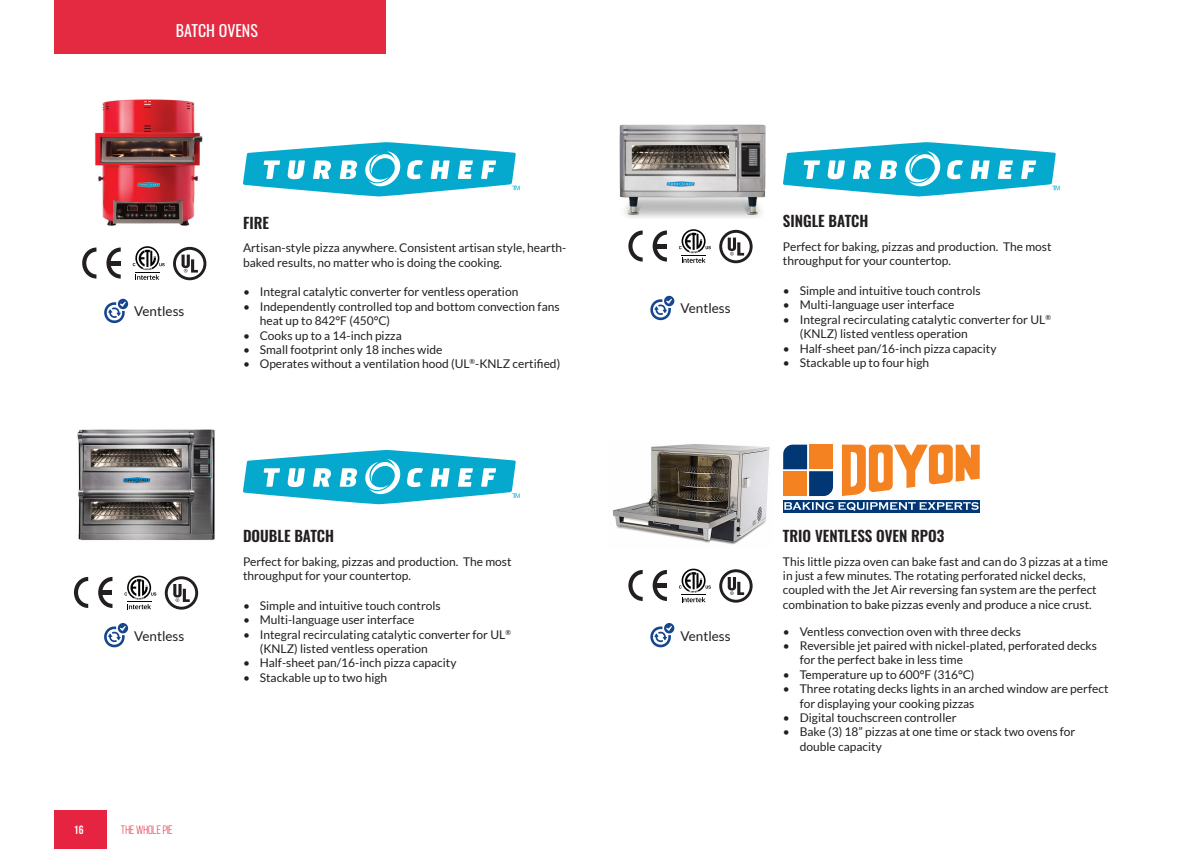
<style>
.page{position:relative;width:1188px;height:864px;background:#fff}
.page>*{position:absolute;margin:0;border:0;box-sizing:border-box;transform-origin:0 0}
.Model{font:15.9px "Oswald";color:#fff}
.Model-2{font:600 15px "Oswald";color:#231f20}
.t1{font:13.5px "Lato";color:#231f20}
.bullets_small{font:12px/14.4px "Lato";color:#231f20}
.body{font:12px/14.4px "Lato";color:#231f20}
.t2{font:12px "Bebas Neue";color:#e62340}
.t3{font:12px "Bebas Neue";color:#fff}
</style>
<div class="page">
<svg style="left:243px;top:142px;width:277px;height:54px"></svg>
<img style="left:93px;top:99px;width:110px;height:151px">
<svg style="left:74px;top:577px;width:14px;height:31px"></svg>
<svg style="left:98px;top:577px;width:14px;height:31px"></svg>
<hr style="left:101px;top:590px;width:11px;height:4px;background:#231f20">
<svg style="left:124px;top:576px;width:32px;height:33px"></svg>
<svg style="left:165px;top:576px;width:33px;height:34px"></svg>
<img style="left:619px;top:124px;width:147px;height:94px">
<img style="left:77px;top:429px;width:138px;height:111px">
<div style="left:54px;top:0;width:332px;height:54px;background:#e42a41"></div>
<svg style="left:783px;top:142px;width:277px;height:54px"></svg>
<svg style="left:243px;top:450px;width:277px;height:54px"></svg>
<img style="left:613px;top:444px;width:157px;height:101px">
<div style="left:783px;top:500px;width:197px;height:13px;background:#013775"></div>
<svg style="left:783px;top:445px;width:50px;height:51px"></svg>
<div style="left:809px;top:445px;width:24px;height:24px;background:#f58220"></div>
<div style="left:783px;top:471px;width:24px;height:25px;background:#f58220"></div>
<svg style="left:842px;top:445px;width:138px;height:51px"></svg>
<svg style="left:784px;top:502px;width:195px;height:9px"></svg>
<svg style="left:104px;top:623px;width:24px;height:24px"></svg>
<svg style="left:104px;top:299px;width:24px;height:24px"></svg>
<svg style="left:650px;top:296px;width:24px;height:24px"></svg>
<svg style="left:650px;top:623px;width:24px;height:24px"></svg>
<svg style="left:82px;top:248px;width:14px;height:31px"></svg>
<svg style="left:106px;top:248px;width:15px;height:31px"></svg>
<hr style="left:109px;top:261px;width:11px;height:4px;background:#231f20">
<svg style="left:133px;top:246px;width:32px;height:34px"></svg>
<svg style="left:173px;top:247px;width:33px;height:33px"></svg>
<svg style="left:628px;top:231px;width:15px;height:31px"></svg>
<svg style="left:653px;top:231px;width:14px;height:31px"></svg>
<hr style="left:655px;top:244px;width:12px;height:4px;background:#231f20">
<svg style="left:679px;top:229px;width:32px;height:34px"></svg>
<svg style="left:719px;top:230px;width:34px;height:33px"></svg>
<svg style="left:628px;top:570px;width:15px;height:31px"></svg>
<svg style="left:653px;top:570px;width:14px;height:31px"></svg>
<div style="left:655px;top:583px;width:12px;height:5px;background:#231f20"></div>
<svg style="left:679px;top:569px;width:32px;height:33px"></svg>
<svg style="left:719px;top:569px;width:34px;height:34px"></svg>
<div style="left:54px;top:810px;width:53px;height:38px;background:#e62340"></div>
<p class="Model" style="left:176px;top:16px;width:84px">BATCH OVENS</p>
<p class="Model-2" style="left:243px;top:215px;width:28px">FIRE</p>
<p class="body" style="left:243px;top:241px;width:325px">Artisan-style pizza anywhere. Consistent artisan style, hearth&shy;baked results, no matter who is doing the cooking.</p>
<p class="bullets_small" style="left:243px;top:285px;width:277px">• Integral catalytic converter for ventless operation</p>
<p class="bullets_small" style="left:260px;top:299px;width:301px;text-indent:-17px">• Independently controlled top and bottom convection fans heat up to 842°F (450°C)</p>
<p class="bullets_small" style="left:243px;top:328px;width:160px">• Cooks up to a 14-inch pizza</p>
<p class="bullets_small" style="left:243px;top:342px;width:201px">• Small footprint only 18 inches wide</p>
<p class="bullets_small" style="left:243px;top:357px;width:319px">• Operates without a ventilation hood (UL<sup>®</sup>-KNLZ certified)</p>
<p class="t1" style="left:134px;top:304px;width:52px">Ventless</p>
<p class="t1" style="left:680px;top:301px;width:52px">Ventless</p>
<p class="Model-2" style="left:783px;top:214px;width:87px">SINGLE BATCH</p>
<p class="body" style="left:783px;top:239px;width:270px">Perfect for baking, pizzas and production. The most throughput for your countertop.</p>
<p class="bullets_small" style="left:783px;top:283px;width:199px">• Simple and intuitive touch controls</p>
<p class="bullets_small" style="left:783px;top:298px;width:173px">• Multi-language user interface</p>
<p class="bullets_small" style="left:800px;top:312px;width:253px;text-indent:-17px">• Integral recirculating catalytic converter for UL<sup>® </sup>(KNLZ) listed ventless operation</p>
<p class="bullets_small" style="left:783px;top:341px;width:215px">• Half-sheet pan/16-inch pizza capacity</p>
<p class="bullets_small" style="left:783px;top:355px;width:148px">• Stackable up to four high</p>
<p class="t1" style="left:134px;top:628px;width:52px">Ventless</p>
<p class="t3" style="left:74px;top:823px;width:11px">16</p>
<p class="t2" style="left:121px;top:823px;width:53px">THE WHOLE PIE</p>
<p class="Model-2" style="left:243px;top:528px;width:93px">DOUBLE BATCH</p>
<p class="body" style="left:243px;top:554px;width:270px">Perfect for baking, pizzas and production. The most throughput for your countertop.</p>
<p class="bullets_small" style="left:243px;top:598px;width:199px">• Simple and intuitive touch controls</p>
<p class="bullets_small" style="left:243px;top:613px;width:173px">• Multi-language user interface</p>
<p class="bullets_small" style="left:260px;top:627px;width:253px;text-indent:-17px">• Integral recirculating catalytic converter for UL<sup>® </sup>(KNLZ) listed ventless operation</p>
<p class="bullets_small" style="left:243px;top:656px;width:215px">• Half-sheet pan/16-inch pizza capacity</p>
<p class="bullets_small" style="left:243px;top:670px;width:146px">• Stackable up to two high</p>
<p class="t1" style="left:680px;top:628px;width:52px">Ventless</p>
<p class="Model-2" style="left:783px;top:528px;width:163px">TRIO VENTLESS OVEN RPO3</p>
<p class="bullets_small" style="left:783px;top:554px;width:326px">This little pizza oven can bake fast and can do 3 pizzas at a time in just a few minutes. The rotating perforated nickel decks, coupled with the Jet Air reversing fan system are the perfect combination to bake pizzas evenly and produce a nice crust.</p>
<p class="bullets_small" style="left:783px;top:624px;width:240px">• Ventless convection oven with three decks</p>
<p class="bullets_small" style="left:800px;top:638px;width:299px;text-indent:-17px">• Reversible jet paired with nickel-plated, perforated decks for the perfect bake in less time</p>
<p class="bullets_small" style="left:783px;top:667px;width:193px">• Temperature up to 600°F (316°C)</p>
<p class="bullets_small" style="left:800px;top:682px;width:310px;text-indent:-17px">• Three rotating decks lights in an arched window are perfect for displaying your cooking pizzas</p>
<p class="bullets_small" style="left:783px;top:710px;width:175px">• Digital touchscreen controller</p>
<p class="bullets_small" style="left:800px;top:725px;width:277px;text-indent:-17px">• Bake (3) 18” pizzas at one time or stack two ovens for double capacity</p>
</div>
